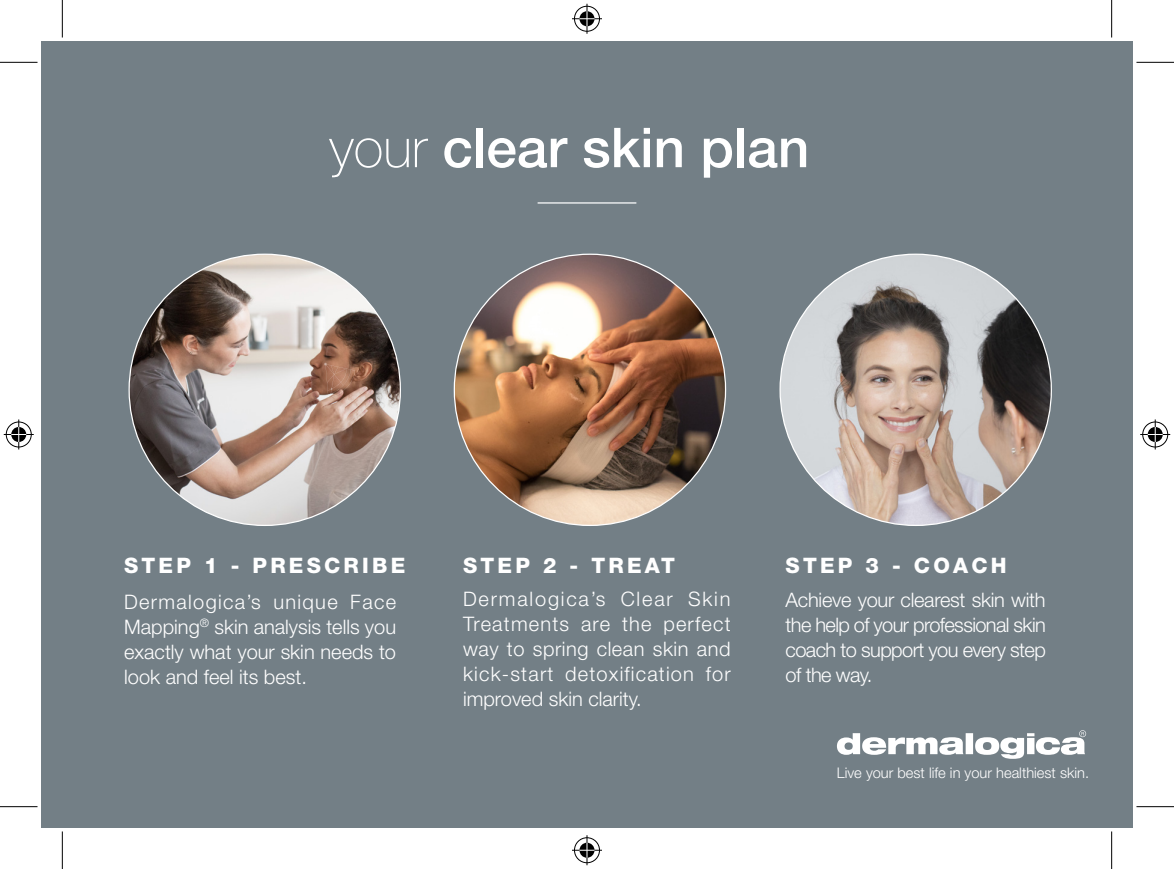
<style>
.page{position:relative;width:1174px;height:869px;background:#fff}
.page>*{position:absolute;margin:0;border:0;box-sizing:border-box;transform-origin:0 0}
.t1{font:500 55px "Helvetica Neue LT Std";color:#fff}
.t2{font:800 21.25px "Helvetica Neue LT Std";letter-spacing:.15em;color:#fff}
.t3{font:300 20px/25px "Helvetica Neue LT Std";color:#fff;text-align:justify}
.t4{font:300 14.75px "Helvetica Neue LT Std";color:#fff}
.s1{font-weight:100}
</style>
<div class="page">
<div style="left:41px;top:41px;width:1091px;height:787px;background:#737f86"></div>
<hr style="left:537px;top:202px;width:99px;height:2px;background:#fff">
<svg style="left:837px;top:730px;width:249px;height:29px"></svg>
<img style="left:454px;top:254px;width:271px;height:271px;border-radius:136px">
<img style="left:780px;top:254px;width:271px;height:271px;border-radius:136px">
<img style="left:129px;top:254px;width:271px;height:271px;border-radius:136px">
<svg style="left:324px;top:363px;width:31px;height:35px"></svg>
<hr style="left:0;top:62px;width:38px;height:1px;background:#000">
<hr style="left:1136px;top:62px;width:37px;height:1px;background:#000">
<hr style="left:0;top:806px;width:38px;height:1px;background:#000">
<hr style="left:1136px;top:806px;width:37px;height:1px;background:#000">
<hr style="left:62px;top:0;width:1px;height:37px;background:#000">
<hr style="left:62px;top:831px;width:1px;height:38px;background:#000">
<hr style="left:1111px;top:0;width:1px;height:37px;background:#000">
<hr style="left:1111px;top:831px;width:1px;height:38px;background:#000">
<div style="left:573px;top:5px;width:28px;height:28px;border:3px solid #fff;border-radius:50%"></div>
<hr style="left:572px;top:17px;width:30px;height:3px;background:#fff">
<hr style="left:585px;top:4px;width:3px;height:30px;background:#fff">
<div style="left:578px;top:10px;width:18px;height:18px;border:3px solid #fff;border-radius:50%"></div>
<div style="left:574px;top:6px;width:26px;height:26px;border:1px solid #000;border-radius:50%"></div>
<hr style="left:572px;top:18px;width:30px;height:1px;background:#000">
<hr style="left:586px;top:4px;width:1px;height:30px;background:#000">
<svg style="left:579px;top:11px;width:15px;height:15px"></svg>
<div style="left:573px;top:836px;width:28px;height:28px;border:3px solid #fff;border-radius:50%"></div>
<svg style="left:572px;top:848px;width:30px;height:4px"></svg>
<hr style="left:585px;top:835px;width:3px;height:30px;background:#fff">
<div style="left:578px;top:841px;width:18px;height:18px;border:3px solid #fff;border-radius:50%"></div>
<div style="left:574px;top:837px;width:26px;height:26px;border:1px solid #000;border-radius:50%"></div>
<hr style="left:572px;top:850px;width:30px;height:1px;background:#000">
<hr style="left:586px;top:835px;width:1px;height:30px;background:#000">
<svg style="left:579px;top:842px;width:15px;height:15px"></svg>
<div style="left:5px;top:420px;width:28px;height:28px;border:3px solid #fff;border-radius:50%"></div>
<hr style="left:4px;top:433px;width:30px;height:3px;background:#fff">
<hr style="left:17px;top:419px;width:3px;height:30px;background:#fff">
<div style="left:10px;top:425px;width:18px;height:18px;border:3px solid #fff;border-radius:50%"></div>
<div style="left:6px;top:422px;width:26px;height:25px;border:1px solid #000;border-radius:50%"></div>
<hr style="left:4px;top:434px;width:30px;height:1px;background:#000">
<hr style="left:18px;top:419px;width:1px;height:30px;background:#000">
<svg style="left:11px;top:427px;width:15px;height:15px"></svg>
<div style="left:1141px;top:420px;width:28px;height:28px;border:3px solid #fff;border-radius:50%"></div>
<hr style="left:1140px;top:433px;width:30px;height:3px;background:#fff">
<hr style="left:1153px;top:419px;width:3px;height:30px;background:#fff">
<div style="left:1146px;top:425px;width:18px;height:18px;border:3px solid #fff;border-radius:50%"></div>
<div style="left:1142px;top:422px;width:25px;height:25px;border:1px solid #000;border-radius:50%"></div>
<hr style="left:1140px;top:434px;width:30px;height:1px;background:#000">
<hr style="left:1154px;top:419px;width:1px;height:30px;background:#000">
<svg style="left:1147px;top:427px;width:15px;height:15px"></svg>
<p class="t1" style="left:329px;top:115px;width:481px"><span class="s1">your</span> clear skin plan</p>
<p class="t2" style="left:124px;top:552px;width:282px">STEP 1 - PRESCRIBE</p>
<p class="t3" style="left:124px;top:588px;width:273px">Dermalogica’s unique Face Mapping<sup>®</sup> skin analysis tells you exactly what your skin needs to look and feel its best.</p>
<p class="t2" style="left:463px;top:552px;width:213px">STEP 2 - TREAT</p>
<p class="t3" style="left:463px;top:585px;width:269px">Dermalogica’s Clear Skin Treatments are the perfect way to spring clean skin and kick-start detoxification for improved skin clarity.</p>
<p class="t2" style="left:785px;top:552px;width:222px">STEP 3 - COACH</p>
<p class="t3" style="left:785px;top:587px;width:262px">Achieve your clearest skin with the help of your professional skin coach to support you every step of the way.</p>
<p class="t4" style="left:837px;top:764px;width:254px">Live your best life in your healthiest skin.</p>
</div>
